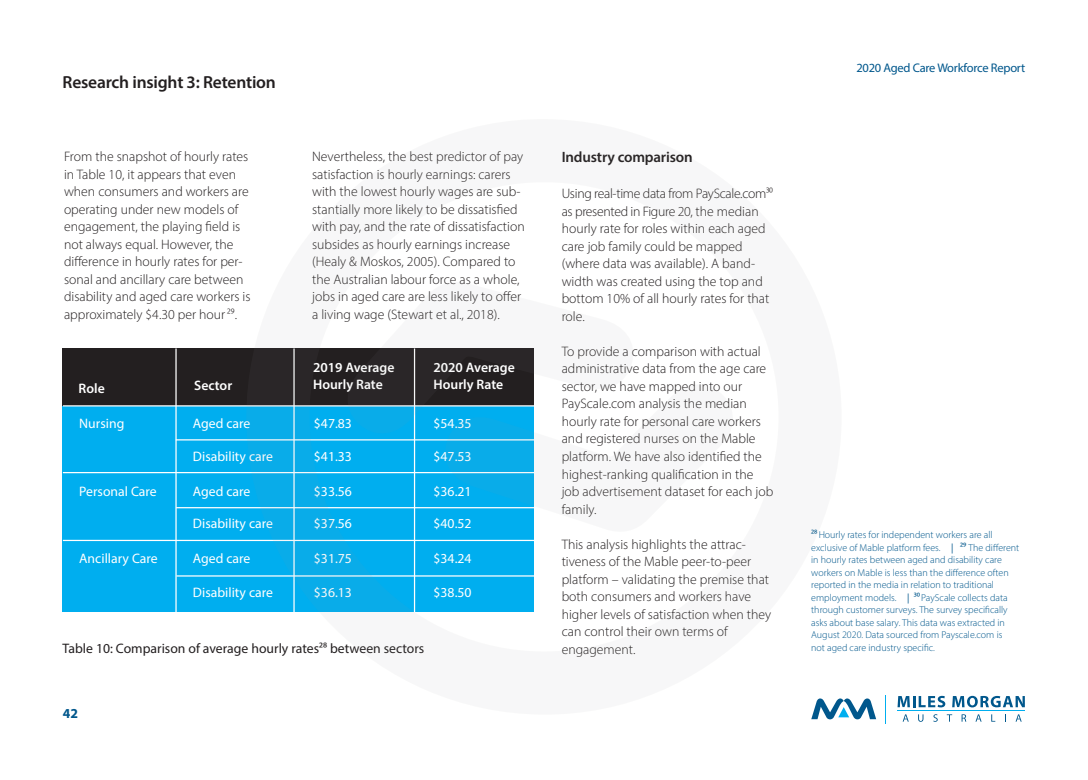
<style>
.page{position:relative;width:1088px;height:780px;background:#fff}
.page>*{position:absolute;margin:0;border:0;box-sizing:border-box;transform-origin:0 0}
.t1{font:17.5px "Myriad Variable Concept";letter-spacing:.175em;color:#231f20}
.t2{font:15px "Myriad Variable Concept";letter-spacing:.155em;color:#231f20}
.t3{font:13.75px/17.5px "Myriad Variable Concept";letter-spacing:.125em;color:#231f20}
.Paragraph_Style_1{font:13.75px "Myriad Variable Concept";letter-spacing:.155em;color:#fff}
.t4{font:13.75px/17.5px "Myriad Variable Concept";letter-spacing:.155em;color:#231f20}
.t5{font:13.75px "Myriad Variable Concept";letter-spacing:.165em;color:#231f20}
.Paragraph_Style_1-2{font:13.75px "Myriad Variable Concept";letter-spacing:.12em;color:#fff}
.t6{font:13.75px "Myriad Variable Concept";letter-spacing:.16em;color:#231f20}
.Paragraph_Style_1-3{font:13.75px/17.5px "Myriad Variable Concept";letter-spacing:.175em;color:#fff}
.Paragraph_Style_1-4{font:13.75px "Myriad Variable Concept";letter-spacing:.19em;color:#fff}
.t7{font:13.75px "Myriad Variable Concept";color:#00578c}
.t8{font:12.5px "Myriad Variable Concept";letter-spacing:.145em;color:#00578c}
.t9{font:10px/12.5px "Myriad Variable Concept";letter-spacing:.125em;color:#00578c}
.t10{font:10px "Myriad Variable Concept";letter-spacing:.155em;color:#00578c}
.s1{font-size:12.5px}
</style>
<div class="page">
<svg style="left:811px;top:698px;width:65px;height:21px"></svg>
<svg style="left:885px;top:695px;width:1px;height:28px"></svg>
<hr style="left:897px;top:710px;width:128px;height:1px;background:#00aeef">
<svg style="left:897px;top:695px;width:48px;height:12px"></svg>
<svg style="left:952px;top:695px;width:73px;height:12px"></svg>
<svg style="left:903px;top:714px;width:6px;height:7px"></svg>
<svg style="left:918px;top:714px;width:5px;height:7px"></svg>
<svg style="left:933px;top:714px;width:5px;height:7px"></svg>
<svg style="left:947px;top:714px;width:5px;height:7px"></svg>
<svg style="left:961px;top:714px;width:5px;height:7px"></svg>
<svg style="left:975px;top:714px;width:6px;height:7px"></svg>
<svg style="left:991px;top:714px;width:4px;height:7px"></svg>
<svg style="left:1015px;top:714px;width:6px;height:7px"></svg>
<div style="left:63px;top:348px;width:471px;height:60px;background:#231f20"></div>
<div style="left:63px;top:406px;width:471px;height:206px;background:#00aeef"></div>
<hr style="left:175px;top:348px;width:2px;height:265px;background:#fff">
<hr style="left:63px;top:405px;width:474px;height:1px;background:#fff">
<hr style="left:176px;top:439px;width:361px;height:1px;background:#fff">
<hr style="left:176px;top:507px;width:364px;height:1px;background:#fff">
<hr style="left:176px;top:575px;width:364px;height:1px;background:#fff">
<hr style="left:63px;top:472px;width:477px;height:1px;background:#fff">
<hr style="left:63px;top:539px;width:477px;height:2px;background:#fff">
<svg style="left:245px;top:348px;width:598px;height:367px"></svg>
<svg style="left:433px;top:362px;width:322px;height:189px"></svg>
<svg style="left:325px;top:348px;width:319px;height:107px"></svg>
<p class="t1" style="left:63px;top:71px;width:211px">Research insight 3: Retention</p>
<p class="t3" style="left:64px;top:148px;width:184px">From the snapshot of hourly rates</p>
<p class="t4" style="left:64px;top:165px;width:184px">in Table 10, it appears that even when consumers and workers are operating under new models of engagement, the playing field is</p>
<p class="t6" style="left:64px;top:236px;width:169px">not always equal. However, the</p>
<p class="t3" style="left:64px;top:253px;width:187px">difference in hourly rates for per&shy;sonal and ancillary care between disability and aged care workers is approximately $4.30 per hour <span class="s1">29</span>.</p>
<p class="Paragraph_Style_1" style="left:79px;top:380px;width:25px">Role</p>
<p class="Paragraph_Style_1" style="left:194px;top:377px;width:38px">Sector</p>
<p class="Paragraph_Style_1" style="left:79px;top:415px;width:44px">Nursing</p>
<p class="Paragraph_Style_1" style="left:79px;top:483px;width:77px">Personal Care</p>
<p class="Paragraph_Style_1" style="left:79px;top:550px;width:78px">Ancillary Care</p>
<p class="Paragraph_Style_1" style="left:193px;top:415px;width:57px">Aged care</p>
<p class="Paragraph_Style_1-2" style="left:193px;top:448px;width:79px">D isability care</p>
<p class="Paragraph_Style_1" style="left:193px;top:483px;width:57px">Aged care</p>
<p class="Paragraph_Style_1-2" style="left:193px;top:515px;width:79px">D isability care</p>
<p class="Paragraph_Style_1" style="left:193px;top:550px;width:57px">Aged care</p>
<p class="Paragraph_Style_1-2" style="left:193px;top:584px;width:79px">D isability care</p>
<p class="t3" style="left:312px;top:148px;width:212px">Nevertheless, the best predictor of pay satisfaction is hourly earnings: carers with the lowest hourly wages are sub&shy;stantially m ore likely to be dissatisfied with pay, and the rate of dissatisfaction subsides as hourly earnings increase (Healy &amp; Moskos, 2005). Compared to the Australian labour force as a whole, jobs in aged care are less likely to offer</p>
<p class="t3" style="left:312px;top:305px;width:189px">a living wage (Stewart et al., 2018).</p>
<p class="Paragraph_Style_1-3" style="left:313px;top:358px;width:80px">2019 Average<br>Hourly Rate</p>
<p class="Paragraph_Style_1-3" style="left:433px;top:358px;width:80px">2020 Average</p>
<p class="Paragraph_Style_1-4" style="left:433px;top:376px;width:69px">Hourly Rate</p>
<p class="Paragraph_Style_1" style="left:314px;top:415px;width:38px">$47.83</p>
<p class="Paragraph_Style_1" style="left:314px;top:448px;width:38px">$41.33</p>
<p class="Paragraph_Style_1" style="left:314px;top:483px;width:38px">$33.5 6</p>
<p class="Paragraph_Style_1" style="left:314px;top:515px;width:38px">$37.5 6</p>
<p class="Paragraph_Style_1" style="left:314px;top:550px;width:36px">$31.75</p>
<p class="Paragraph_Style_1" style="left:314px;top:584px;width:38px">$36.13</p>
<p class="Paragraph_Style_1" style="left:433px;top:415px;width:36px">$5 4.35</p>
<p class="Paragraph_Style_1" style="left:433px;top:448px;width:38px">$47.5 3</p>
<p class="Paragraph_Style_1" style="left:433px;top:483px;width:38px">$36.21</p>
<p class="Paragraph_Style_1" style="left:433px;top:515px;width:38px">$40.5 2</p>
<p class="Paragraph_Style_1" style="left:433px;top:550px;width:38px">$34.24</p>
<p class="Paragraph_Style_1" style="left:433px;top:584px;width:38px">$38.5 0</p>
<p class="t2" style="left:562px;top:148px;width:129px">Industry comparison</p>
<p class="t3" style="left:562px;top:185px;width:213px">Using real-tim e data from PayScale.com <span class="s1">30 </span>as presented in Figure 20, the median hourly rate for roles within each aged care job family could be mapped (where data was available). A band&shy;width was created using the top and bottom 10% of all hourly rates for that role.</p>
<p class="t3" style="left:562px;top:342px;width:204px">To provide a comparison with actual adm inistrative data from the age care sector, we have mapped into our</p>
<p class="t3" style="left:562px;top:395px;width:210px">PayScale.com analysis the median hourly rate for personal care workers and registered nurses on the Mable platform. We have also identified the highest-ranking qualification in the<br>job advertisement dataset for each job fam ily.</p>
<p class="t3" style="left:562px;top:535px;width:209px">This analysis highlights the attrac&shy;tiveness of the Mable peer-to-peer platform – validating the prem ise that both consumers and workers have higher levels of satisfaction when they can control their own terms of</p>
<p class="t5" style="left:63px;top:640px;width:362px">Table 10: Comparison of average hourly rates<span class="s1">28</span> between sectors</p>
<p class="t6" style="left:562px;top:641px;width:75px">engagement.</p>
<p class="t7" style="left:63px;top:705px;width:14px">42</p>
<p class="t8" style="left:856px;top:61px;width:169px">2020 Aged Care Workforce Report</p>
<p class="t10" style="left:811px;top:529px;width:183px">28Hourly rates for independent workers are all</p>
<p class="t9" style="left:811px;top:541px;width:209px">exclusive of Mable platform fees. | 29The different in hourly rates between aged and disability care</p>
<p class="t10" style="left:811px;top:566px;width:197px">workers on Mable is less than the difference often</p>
<p class="t9" style="left:811px;top:578px;width:197px">reported in the media in relation to traditional employment models. | 30PayScale collects data through customer surveys. The survey specifically asks about base salary. This data was extracted in August 2020. Data sourced from Payscale.com is</p>
<p class="t10" style="left:811px;top:641px;width:125px">not aged care industry specific.</p>
</div>
